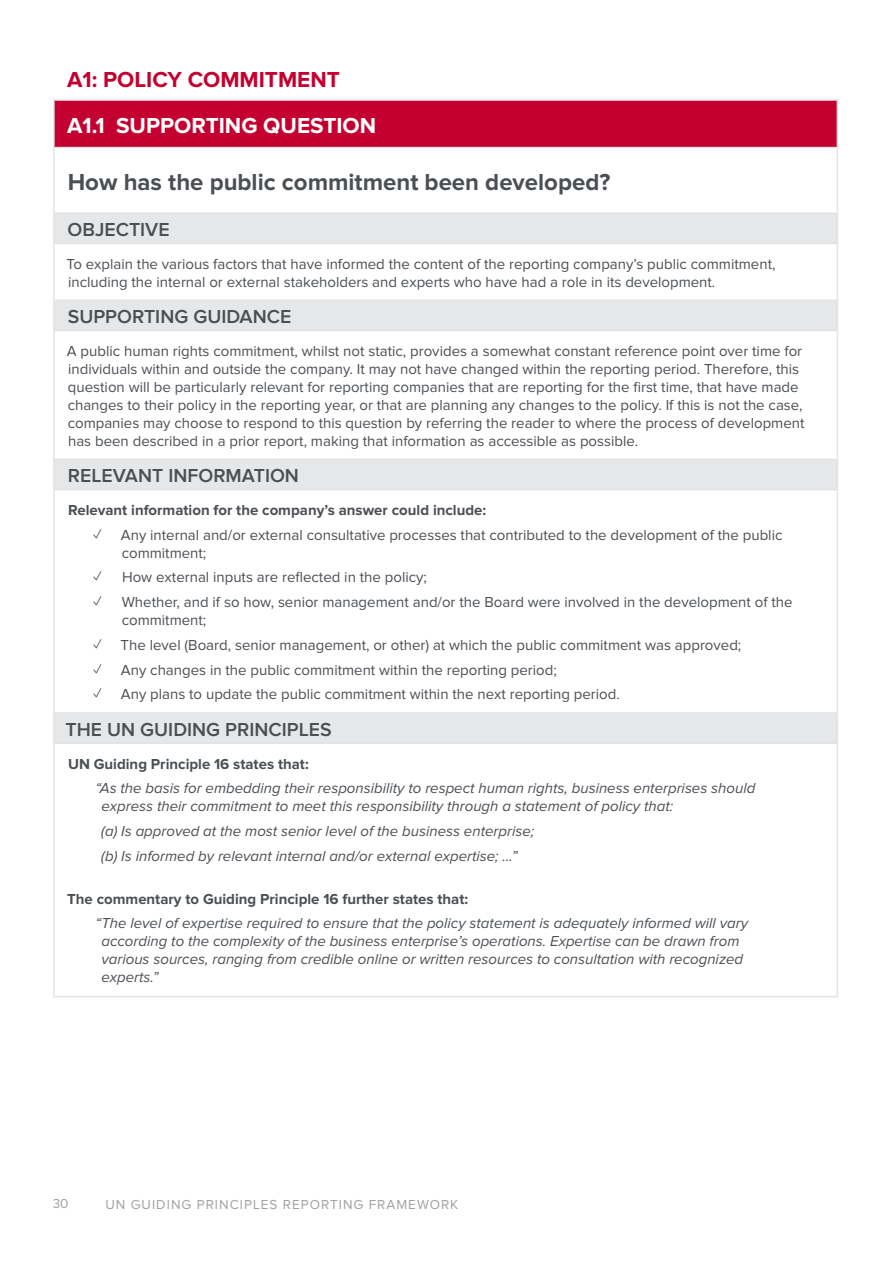
<style>
.page{position:relative;width:893px;height:1263px;background:#fff}
.page>*{position:absolute;margin:0;border:0;box-sizing:border-box;transform-origin:0 0}
.t1{font:700 24px "Proxima Nova";color:#4b4f54}
.t2{font:700 22.5px "Proxima Nova";color:#fff}
.t3{font:700 22.5px "Proxima Nova";color:#c3002f}
.t4{font:600 19.5px "Proxima Nova";color:#4b4f54}
.t5{font:15px/18px "Proxima Nova";color:#4b4f54}
.t6{font:italic 15px/18px "Proxima Nova";color:#4b4f54}
.t7{font:700 15px "Proxima Nova";color:#4b4f54}
.t8{font:13.5px "Proxima Nova A";letter-spacing:.075em;color:#a0a1a2}
</style>
<div class="page">
<div style="left:54px;top:100px;width:783px;height:48px;background:#c3002f"></div>
<svg style="left:55px;top:214px;width:782px;height:528px"></svg>
<hr style="left:53px;top:996px;width:785px;height:1px;background:#e2e3e4">
<hr style="left:53px;top:148px;width:2px;height:64px;background:#e2e3e4">
<hr style="left:837px;top:148px;width:1px;height:64px;background:#e2e3e4">
<hr style="left:53px;top:212px;width:785px;height:2px;background:#e2e3e4">
<hr style="left:53px;top:214px;width:2px;height:29px;background:#e2e3e4">
<svg style="left:837px;top:214px;width:1px;height:29px"></svg>
<hr style="left:53px;top:243px;width:785px;height:1px;background:#e2e3e4">
<hr style="left:53px;top:244px;width:2px;height:55px;background:#e2e3e4">
<hr style="left:837px;top:244px;width:1px;height:55px;background:#e2e3e4">
<hr style="left:53px;top:299px;width:785px;height:2px;background:#e2e3e4">
<hr style="left:53px;top:301px;width:2px;height:29px;background:#e2e3e4">
<svg style="left:837px;top:301px;width:1px;height:29px"></svg>
<hr style="left:53px;top:330px;width:785px;height:1px;background:#e2e3e4">
<hr style="left:53px;top:331px;width:2px;height:128px;background:#e2e3e4">
<hr style="left:837px;top:331px;width:1px;height:128px;background:#e2e3e4">
<hr style="left:53px;top:459px;width:785px;height:1px;background:#e2e3e4">
<hr style="left:53px;top:460px;width:2px;height:29px;background:#e2e3e4">
<svg style="left:837px;top:460px;width:1px;height:29px"></svg>
<hr style="left:53px;top:489px;width:785px;height:1px;background:#e2e3e4">
<hr style="left:53px;top:490px;width:2px;height:222px;background:#e2e3e4">
<hr style="left:837px;top:490px;width:1px;height:222px;background:#e2e3e4">
<hr style="left:53px;top:712px;width:785px;height:2px;background:#e2e3e4">
<hr style="left:53px;top:714px;width:2px;height:28px;background:#e2e3e4">
<svg style="left:837px;top:714px;width:1px;height:28px"></svg>
<hr style="left:53px;top:742px;width:785px;height:2px;background:#e2e3e4">
<hr style="left:53px;top:744px;width:2px;height:252px;background:#e2e3e4">
<hr style="left:837px;top:744px;width:1px;height:252px;background:#e2e3e4">
<hr style="left:53px;top:99px;width:785px;height:2px;background:#e2e3e4">
<hr style="left:53px;top:101px;width:2px;height:46px;background:#e2e3e4">
<hr style="left:837px;top:101px;width:1px;height:46px;background:#e2e3e4">
<hr style="left:53px;top:147px;width:785px;height:1px;background:#e2e3e4">
<h2 class="t3" style="left:67px;top:66px;width:274px">A1: POLICY COMMITMENT</h2>
<h2 class="t2" style="left:67px;top:112px;width:310px">A1.1 SUPPORTING QUESTION</h2>
<h1 class="t1" style="left:68px;top:168px;width:544px">How has the public commitment been developed?</h1>
<h3 class="t4" style="left:68px;top:218px;width:104px">OBJECTIVE</h3>
<p class="t5" style="left:67px;top:255px;width:710px">To explain the various factors that have informed the content of the reporting company’s public commitment, including the internal or external stakeholders and experts who have had a role in its development.</p>
<h3 class="t4" style="left:68px;top:305px;width:225px">SUPPORTING GUIDANCE</h3>
<p class="t5" style="left:67px;top:342px;width:739px">A public human rights commitment, whilst not static, provides a somewhat constant reference point over time for individuals within and outside the company. It may not have changed within the reporting period. Therefore, this question will be particularly relevant for reporting companies that are reporting for the first time, that have made changes to their policy in the reporting year, or that are planning any changes to the policy. If this is not the case, companies may choose to respond to this question by referring the reader to where the process of development has been described in a prior report, making that information as accessible as possible.</p>
<h3 class="t4" style="left:68px;top:464px;width:233px">RELEVANT INFORMATION</h3>
<p class="t7" style="left:68px;top:501px;width:420px">Relevant information for the company’s answer could include:</p>
<p class="t5" style="left:122px;top:526px;width:662px;text-indent:-28px">✓ Any internal and/or external consultative processes that contributed to the development of the public commitment;</p>
<p class="t5" style="left:93px;top:569px;width:335px">✓ How external inputs are reflected in the policy;</p>
<p class="t5" style="left:122px;top:593px;width:672px;text-indent:-28px">✓ Whether, and if so how, senior management and/or the Board were involved in the development of the commitment;</p>
<p class="t5" style="left:93px;top:636px;width:650px">✓ The level (Board, senior management, or other) at which the public commitment was approved;</p>
<p class="t5" style="left:93px;top:661px;width:465px">✓ Any changes in the public commitment within the reporting period;</p>
<p class="t5" style="left:93px;top:686px;width:528px">✓ Any plans to update the public commitment within the next reporting period.</p>
<h3 class="t4" style="left:66px;top:718px;width:267px">THE UN GUIDING PRINCIPLES</h3>
<p class="t7" style="left:68px;top:755px;width:242px">UN Guiding Principle 16 states that:</p>
<p class="t6" style="left:102px;top:780px;width:655px;text-indent:-6px">“As the basis for embedding their responsibility to respect human rights, business enterprises should express their commitment to meet this responsibility through a statement of policy that:</p>
<p class="t6" style="left:101px;top:819px;width:434px;line-height:24.8px">(a) Is approved at the most senior level of the business enterprise; (b) Is informed by relevant internal and/or external expertise; …”</p>
<p class="t7" style="left:67px;top:890px;width:403px">The commentary to Guiding Principle 16 further states that:</p>
<p class="t6" style="left:101px;top:915px;width:648px;text-indent:-6px">“The level of expertise required to ensure that the policy statement is adequately informed will vary according to the complexity of the business enterprise’s operations. Expertise can be drawn from various sources, ranging from credible online or written resources to consultation with recognized experts.”</p>
<p class="t8" style="left:53px;top:1195px;width:17px">30</p>
<p class="t8" style="left:105px;top:1197px;width:354px">UN GUIDING PRINCIPLES REPORTING FRAMEWORK</p>
</div>
